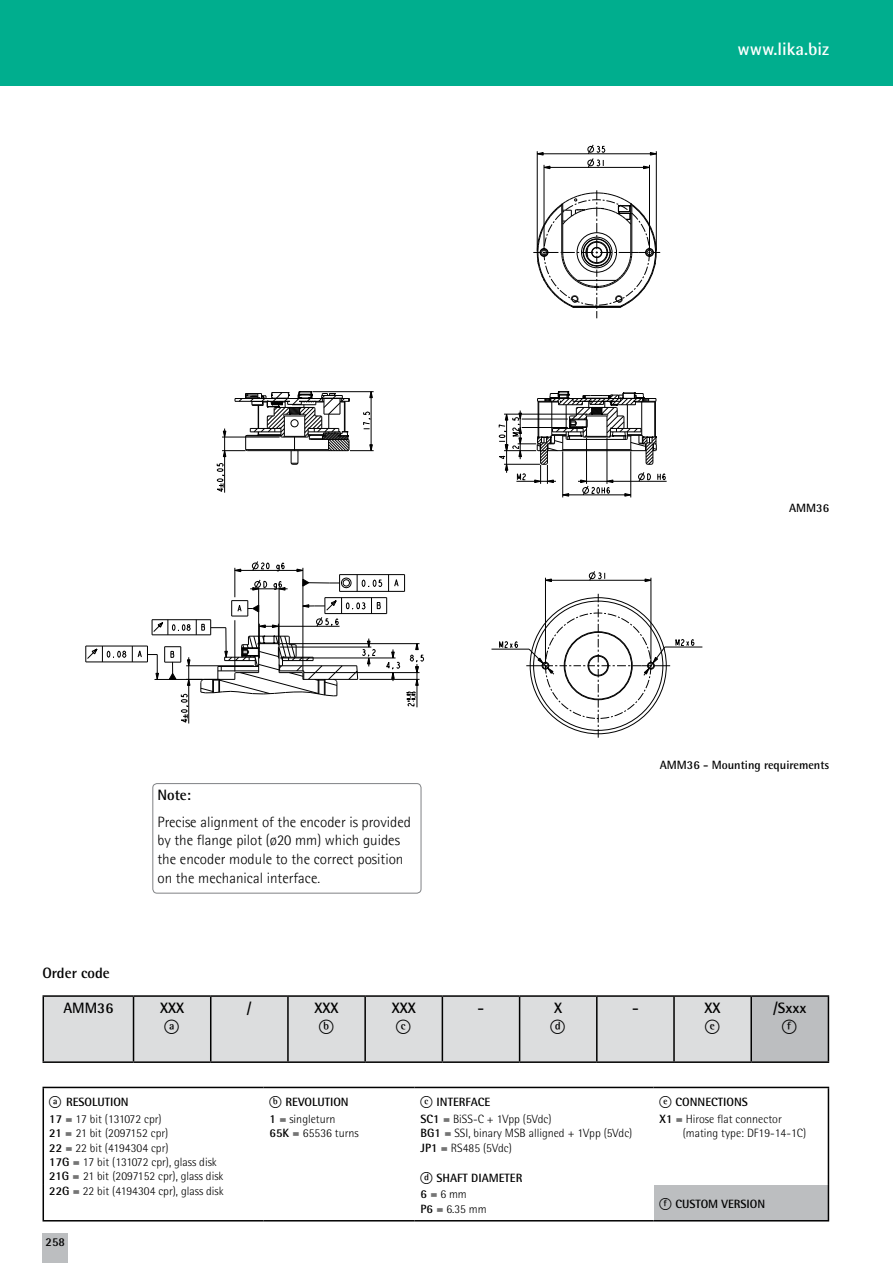
<style>
.page{position:relative;width:893px;height:1263px;background:#fff}
.page>*{position:absolute;margin:0;border:0;box-sizing:border-box;transform-origin:0 0}
.t1{font:700 18px "Rotis Semi Sans Pro";color:#fff}
.t2{font:18px "Rotis Circle";color:#000}
.t3{font:300 15px/18.8px "Agfa Rotis Semisans";color:#000}
.t4{font:700 15px "Rotis Semi Sans Pro";color:#000}
.t5{font:300 12px/14.4px "Rotis Semi Sans Pro";color:#000}
.t6{font:700 12px/16.6px "Rotis Semi Sans Pro";color:#000}
.s1{font-family:"Rotis Circle";font-weight:400;font-size:15px}
.s2{font-weight:700}
.s3{font-weight:300}
</style>
<div class="page">
<div style="left:0;top:0;width:893px;height:85px;background:#00ae8e"></div>
<div style="left:43px;top:1233px;width:25px;height:30px;background:#bcbec0"></div>
<svg style="left:643px;top:166px;width:6px;height:3px"></svg>
<svg style="left:587px;top:144px;width:18px;height:23px"></svg>
<svg style="left:650px;top:152px;width:6px;height:2px"></svg>
<hr style="left:578px;top:481px;width:89px;height:1px;background:#000">
<hr style="left:562px;top:451px;width:1px;height:46px;background:#000">
<hr style="left:630px;top:451px;width:1px;height:46px;background:#000">
<hr style="left:537px;top:151px;width:1px;height:100px;background:#000">
<hr style="left:544px;top:165px;width:1px;height:86px;background:#000">
<hr style="left:649px;top:165px;width:1px;height:86px;background:#000">
<hr style="left:656px;top:151px;width:1px;height:100px;background:#000">
<hr style="left:544px;top:167px;width:105px;height:1px;background:#000">
<hr style="left:537px;top:154px;width:119px;height:1px;background:#000">
<hr style="left:224px;top:428px;width:1px;height:65px;background:#000">
<svg style="left:498px;top:391px;width:168px;height:105px"></svg>
<svg style="left:533px;top:190px;width:127px;height:128px"></svg>
<svg style="left:216px;top:391px;width:158px;height:101px"></svg>
<div style="left:152px;top:783px;width:269px;height:110px;border:1px solid #808285;border-radius:4px"></div>
<div style="left:44px;top:997px;width:706px;height:64px;background:#dcddde"></div>
<div style="left:751px;top:996px;width:77px;height:66px;background:#bcbec0"></div>
<svg style="left:43px;top:1086px;width:708px;height:1px"></svg>
<hr style="left:43px;top:995px;width:91px;height:2px;background:#000">
<hr style="left:43px;top:997px;width:1px;height:64px;background:#000">
<hr style="left:134px;top:995px;width:77px;height:2px;background:#000">
<hr style="left:133px;top:997px;width:1px;height:64px;background:#000">
<hr style="left:211px;top:995px;width:77px;height:2px;background:#000">
<hr style="left:210px;top:997px;width:1px;height:64px;background:#000">
<hr style="left:288px;top:995px;width:77px;height:2px;background:#000">
<hr style="left:287px;top:997px;width:2px;height:64px;background:#000">
<hr style="left:365px;top:995px;width:77px;height:2px;background:#000">
<hr style="left:364px;top:997px;width:2px;height:64px;background:#000">
<hr style="left:442px;top:995px;width:78px;height:2px;background:#000">
<hr style="left:442px;top:997px;width:1px;height:64px;background:#000">
<hr style="left:520px;top:995px;width:77px;height:2px;background:#000">
<hr style="left:597px;top:995px;width:77px;height:2px;background:#000">
<hr style="left:596px;top:997px;width:2px;height:64px;background:#000">
<hr style="left:674px;top:995px;width:77px;height:2px;background:#000">
<hr style="left:751px;top:995px;width:78px;height:2px;background:#000">
<hr style="left:43px;top:1061px;width:91px;height:2px;background:#000">
<hr style="left:134px;top:1061px;width:77px;height:2px;background:#000">
<hr style="left:211px;top:1061px;width:77px;height:2px;background:#000">
<hr style="left:288px;top:1061px;width:77px;height:2px;background:#000">
<hr style="left:365px;top:1061px;width:77px;height:2px;background:#000">
<hr style="left:442px;top:1061px;width:78px;height:2px;background:#000">
<hr style="left:520px;top:1061px;width:77px;height:2px;background:#000">
<hr style="left:597px;top:1061px;width:77px;height:2px;background:#000">
<hr style="left:674px;top:1061px;width:77px;height:2px;background:#000">
<hr style="left:751px;top:1061px;width:78px;height:2px;background:#000">
<hr style="left:519px;top:997px;width:1px;height:64px;background:#000">
<hr style="left:673px;top:997px;width:2px;height:64px;background:#000">
<hr style="left:750px;top:997px;width:2px;height:64px;background:#000">
<hr style="left:828px;top:997px;width:1px;height:64px;background:#000">
<svg style="left:44px;top:1088px;width:610px;height:1px"></svg>
<div style="left:654px;top:1185px;width:174px;height:36px;background:#bcbec0"></div>
<hr style="left:43px;top:1087px;width:221px;height:1px;background:#000">
<hr style="left:43px;top:1088px;width:1px;height:97px;background:#000">
<hr style="left:264px;top:1087px;width:151px;height:1px;background:#000">
<hr style="left:415px;top:1087px;width:239px;height:1px;background:#000">
<hr style="left:654px;top:1087px;width:175px;height:1px;background:#000">
<hr style="left:43px;top:1185px;width:1px;height:35px;background:#000">
<hr style="left:43px;top:1220px;width:221px;height:1px;background:#000">
<hr style="left:264px;top:1220px;width:151px;height:1px;background:#000">
<hr style="left:415px;top:1220px;width:239px;height:1px;background:#000">
<hr style="left:654px;top:1220px;width:175px;height:1px;background:#000">
<hr style="left:828px;top:1088px;width:1px;height:97px;background:#000">
<hr style="left:828px;top:1185px;width:1px;height:35px;background:#000">
<svg style="left:589px;top:571px;width:16px;height:9px"></svg>
<svg style="left:645px;top:579px;width:6px;height:3px"></svg>
<svg style="left:676px;top:639px;width:18px;height:7px"></svg>
<svg style="left:499px;top:641px;width:19px;height:7px"></svg>
<svg style="left:86px;top:647px;width:40px;height:15px"></svg>
<hr style="left:545px;top:578px;width:1px;height:86px;background:#000">
<hr style="left:86px;top:662px;width:61px;height:1px;background:#000">
<hr style="left:491px;top:649px;width:38px;height:1px;background:#000">
<hr style="left:665px;top:647px;width:37px;height:1px;background:#000">
<hr style="left:86px;top:646px;width:61px;height:1px;background:#000">
<hr style="left:651px;top:578px;width:1px;height:86px;background:#000">
<hr style="left:545px;top:580px;width:106px;height:1px;background:#000">
<svg style="left:132px;top:561px;width:292px;height:162px"></svg>
<svg style="left:526px;top:594px;width:144px;height:144px"></svg>
<h1 class="t1" style="left:737px;top:38px;width:93px">www.lika.biz</h1>
<p class="t6" style="left:789px;top:499px;width:42px">AMM36</p>
<p class="t4" style="left:43px;top:963px;width:69px">Order code</p>
<p class="t4" style="left:157px;top:786px;width:35px">Note:</p>
<p class="t3" style="left:157px;top:812px;width:255px">Precise alignment of the encoder is provided by the flange pilot (ø20 mm) which guides the encoder module to the correct position on the mechanical interface.</p>
<p class="t4" style="left:63px;top:998px;width:52px">AMM36</p>
<p class="t4" style="left:160px;top:998px;width:26px">XXX</p>
<h1 class="t2" style="left:165px;top:1017px;width:17px">A</h1>
<p class="t4" style="left:247px;top:998px;width:6px">/</p>
<p class="t4" style="left:314px;top:998px;width:26px">XXX</p>
<h1 class="t2" style="left:319px;top:1017px;width:17px">B</h1>
<p class="t4" style="left:392px;top:998px;width:26px">XXX</p>
<h1 class="t2" style="left:396px;top:1017px;width:17px">C</h1>
<p class="t4" style="left:478px;top:998px;width:8px">-</p>
<p class="t4" style="left:554px;top:998px;width:10px">X</p>
<h1 class="t2" style="left:551px;top:1017px;width:17px">D</h1>
<p class="t6" style="left:660px;top:756px;width:171px">AMM36 - Mounting requirements</p>
<p class="t4" style="left:632px;top:998px;width:8px">-</p>
<p class="t4" style="left:705px;top:998px;width:18px">XX</p>
<h1 class="t2" style="left:705px;top:1017px;width:17px">E</h1>
<p class="t4" style="left:773px;top:998px;width:35px">/Sxxx</p>
<h1 class="t2" style="left:782px;top:1017px;width:17px">F</h1>
<p class="t5" style="left:49px;top:1094px;width:114px;line-height:16.6px"><span class="s1">A</span> <span class="s2">RESOLUTION<br>17 =</span> 17 bit (131072 cpr)</p>
<p class="t5" style="left:49px;top:1126px;width:176px"><span class="s2">21 =</span> 21 bit (2097152 cpr)<br><span class="s2">22 =</span> 22 bit (4194304 cpr)<br><span class="s2">17G =</span> 17 bit (131072 cpr), glass disk<br><span class="s2">21G =</span> 21 bit (2097152 cpr), glass disk<br><span class="s2">22G =</span> 22 bit (4194304 cpr), glass disk</p>
<p class="t6" style="left:46px;top:1234px;width:21px">258</p>
<p class="t6" style="left:270px;top:1094px;width:81px"><span class="s1">B</span> REVOLUTION<br>1 = <span class="s3">singleturn</span></p>
<p class="t5" style="left:270px;top:1126px;width:91px"><span class="s2">65K =</span> 65536 turns</p>
<p class="t5" style="left:421px;top:1094px;width:133px;line-height:16.6px"><span class="s1">C</span> <span class="s2">interface<br>SC1 =</span> BiSS-C + 1Vpp (5Vdc)</p>
<p class="t5" style="left:421px;top:1126px;width:213px"><span class="s2">BG1 =</span> SSI, binary MSB alligned + 1Vpp (5Vdc)<br><span class="s2">JP1 =</span> RS485 (5Vdc)</p>
<p class="t6" style="left:421px;top:1169px;width:103px"><span class="s1">D</span> SHAFT DIAMETER<br>6 =<span class="s3">6mm</span></p>
<p class="t5" style="left:421px;top:1202px;width:68px"><span class="s2">P6 =</span> 6.35 mm</p>
<p class="t5" style="left:660px;top:1094px;width:124px;line-height:16.6px"><span class="s1">E</span> <span class="s2">CONNECTIONS<br>X1 =</span> Hirose flat connector</p>
<p class="t5" style="left:683px;top:1126px;width:125px">(mating type: DF19-14-1C)</p>
<p class="t6" style="left:660px;top:1196px;width:31px"><span class="s1">F</span> Custom</p>
<p class="t6" style="left:722px;top:1196px;width:8px">version</p>
</div>
